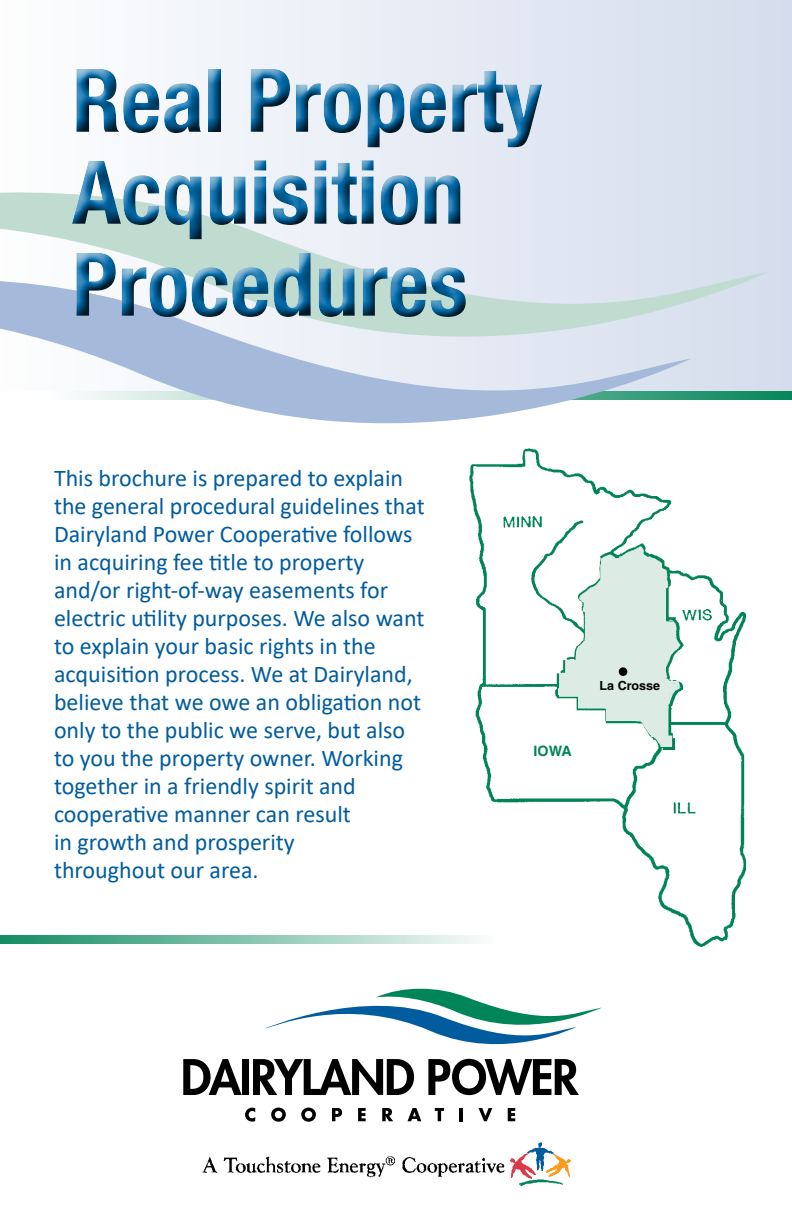
<style>
.page{position:relative;width:792px;height:1224px;background:#fff}
.page>*{position:absolute;margin:0;border:0;box-sizing:border-box;transform-origin:0 0}
.t1{font:700 condensed 88px/92px "Helvetica Neue LT Std";color:#0068a6}
.t2{font:24px/28px "Calibri";color:#005c9e}
.t3{font:700 14.4px "Helvetica";color:#008457}
.t4{font:700 12.6px "Helvetica";color:#000}
</style>
<div class="page">
<img style="left:470px;top:493px;width:276px;height:453px">
<div style="left:647px;top:666px;width:68px;height:14px;background:#fff"></div>
<img style="left:555px;top:544px;width:128px;height:206px">
<img style="left:558px;top:547px;width:122px;height:200px">
<div style="left:620px;top:668px;width:6px;height:7px;background:#000;border-radius:50%"></div>
<div style="left:619px;top:667px;width:8px;height:9px;border:2px solid #000;border-radius:50%"></div>
<div style="left:520px;top:740px;width:68px;height:24px;background:#fff"></div>
<svg style="left:245px;top:1108px;width:10px;height:14px"></svg>
<svg style="left:271px;top:1108px;width:15px;height:14px"></svg>
<svg style="left:301px;top:1108px;width:15px;height:14px"></svg>
<svg style="left:332px;top:1108px;width:10px;height:13px"></svg>
<svg style="left:358px;top:1108px;width:8px;height:13px"></svg>
<svg style="left:382px;top:1108px;width:11px;height:13px"></svg>
<svg style="left:407px;top:1108px;width:14px;height:13px"></svg>
<svg style="left:435px;top:1108px;width:9px;height:13px"></svg>
<svg style="left:460px;top:1108px;width:3px;height:13px"></svg>
<svg style="left:478px;top:1108px;width:14px;height:13px"></svg>
<svg style="left:508px;top:1108px;width:7px;height:13px"></svg>
<svg style="left:183px;top:1059px;width:59px;height:36px"></svg>
<div style="left:242px;top:1059px;width:7px;height:36px;background:#000"></div>
<svg style="left:253px;top:989px;width:349px;height:106px"></svg>
<img style="left:511px;top:1154px;width:24px;height:24px">
<img style="left:527px;top:1142px;width:26px;height:29px">
<img style="left:546px;top:1154px;width:25px;height:23px">
<img style="left:519px;top:1180px;width:44px;height:6px">
<img style="left:203px;top:1156px;width:302px;height:22px">
<div style="left:0;top:0;width:792px;height:391px;background:linear-gradient(to right,#fdfefe,#d4dded)"></div>
<svg style="left:0;top:935px;width:501px;height:9px;background:#88c5b0"></svg>
<svg style="left:0;top:120px;width:768px;height:280px;background:#dce3ef"></svg>
<svg style="left:691px;top:391px;width:101px;height:8px"></svg>
<svg style="left:0;top:207px;width:691px;height:286px"></svg>
<div style="left:57px;top:55px;width:497px;height:270px;background:#fff;opacity:.75"></div>
<div style="left:60px;top:60px;width:497px;height:271px;background:#000;opacity:.75"></div>
<h1 class="t1" style="left:72px;top:53px;width:472px">Real Property<br>Acquisition<br>Procedures</h1>
<p class="t2" style="left:54px;top:463px;width:372px">This brochure is prepared to explain the general procedural guidelines that Dairyland Power Cooperative follows in acquiring fee title to property and/or right-of-way easements for electric utility purposes. We also want to explain your basic rights in the acquisition process. We at Dairyland, believe that we owe an obligation not only to the public we serve, but also to you the property owner. Working together in a friendly spirit and cooperative manner can result<br>in growth and prosperity<br>throughout our area.</p>
<p class="t3" style="left:534px;top:742px;width:40px">IOWA</p>
<p class="t4" style="left:600px;top:678px;width:62px">La Crosse</p>
</div>
